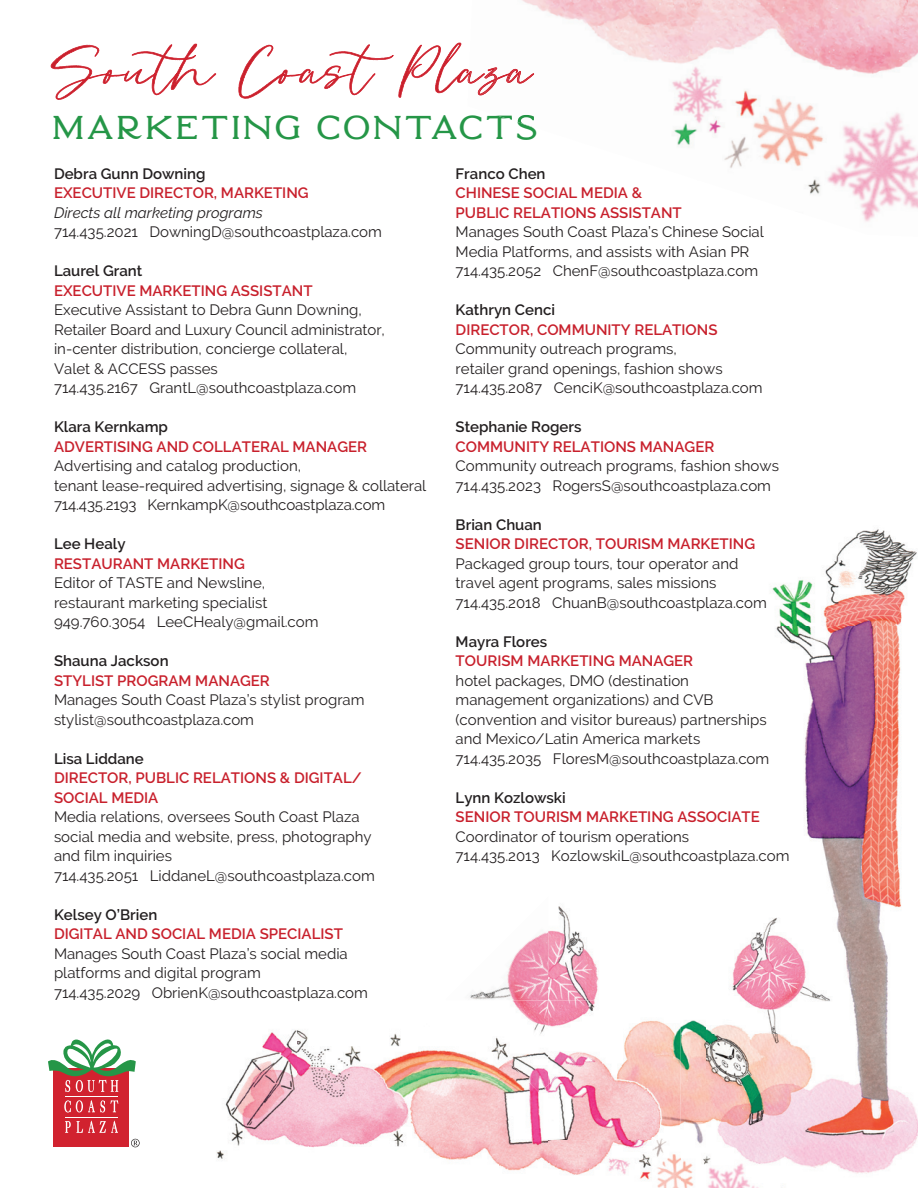
<style>
.page{position:relative;width:918px;height:1188px;background:#fff}
.page>*{position:absolute;margin:0;border:0;box-sizing:border-box;transform-origin:0 0}
.t1{font:77.1px "Golden Script";color:#c8202c}
.t2{font:700 45.9px "Karin";letter-spacing:-.01em;color:#259647}
.t3{font:15px/19.5px "Raleway";color:#231f20}
.t4{font:600 15px/19.5px "Raleway";color:#c8202c}
.t5{font:600 15px "Raleway";color:#231f20}
.t6{font:italic 15px "Raleway";color:#231f20}
</style>
<div class="page">
<img style="left:470px;top:932px;width:78px;height:119px">
<img style="left:772px;top:529px;width:145px;height:302px">
<img style="left:707px;top:831px;width:211px;height:357px">
<img style="left:680px;top:1020px;width:27px;height:168px">
<img style="left:548px;top:869px;width:166px;height:131px">
<svg style="left:51px;top:43px;width:417px;height:57px"></svg>
<img style="left:522px;top:0;width:396px;height:125px">
<img style="left:674px;top:125px;width:244px;height:55px">
<img style="left:808px;top:180px;width:110px;height:42px">
<img style="left:468px;top:43px;width:66px;height:57px">
<img style="left:478px;top:67px;width:56px;height:28px">
<img style="left:496px;top:115px;width:40px;height:12px">
<div style="left:53px;top:1068px;width:76px;height:79px;background:#d1222f"></div>
<hr style="left:65px;top:1096px;width:53px;height:1px;background:#fff">
<svg style="left:64px;top:1100px;width:7px;height:13px"></svg>
<hr style="left:65px;top:1117px;width:53px;height:1px;background:#fff">
<svg style="left:76px;top:1100px;width:7px;height:12px"></svg>
<div style="left:77px;top:1101px;width:5px;height:11px;background:#d1222f;border-radius:50%"></div>
<svg style="left:65px;top:1121px;width:6px;height:12px"></svg>
<svg style="left:88px;top:1100px;width:30px;height:13px"></svg>
<svg style="left:77px;top:1120px;width:41px;height:13px"></svg>
<svg style="left:48px;top:1039px;width:88px;height:53px"></svg>
<svg style="left:131px;top:1139px;width:9px;height:8px"></svg>
<img style="left:216px;top:1000px;width:282px;height:164px">
<img style="left:498px;top:1051px;width:50px;height:120px">
<img style="left:548px;top:1020px;width:132px;height:168px">
<img style="left:548px;top:1000px;width:85px;height:85px">
<img style="left:214px;top:1000px;width:153px;height:1px">
<h1 class="t1" style="left:47px;top:32px;width:487px">South CoastPlaza</h1>
<h2 class="t2" style="left:51px;top:107px;width:490px">Marketing Contacts</h2>
<p class="t5" style="left:54px;top:165px;width:153px">Debra Gunn Downing</p>
<p class="t4" style="left:54px;top:183px;width:256px">EXECUTIVE DIRECTOR, MARKETING</p>
<p class="t6" style="left:54px;top:204px;width:210px">Directs all marketing programs</p>
<p class="t3" style="left:54px;top:222px;width:329px">714.435.2021 DowningD@southcoastplaza.com</p>
<p class="t5" style="left:54px;top:262px;width:90px">Laurel Grant</p>
<p class="t4" style="left:54px;top:281px;width:260px">EXECUTIVE MARKETING ASSISTANT</p>
<p class="t3" style="left:54px;top:300px;width:332px">Executive Assistant to Debra Gunn Downing, Retailer Board and Luxury Council administrator, in-center distribution, concierge collateral, Valet &amp; ACCESS passes<br>714.435.2167 GrantL@southcoastplaza.com</p>
<p class="t5" style="left:54px;top:418px;width:116px">Klara Kernkamp</p>
<p class="t4" style="left:54px;top:437px;width:315px">ADVERTISING AND COLLATERAL MANAGER</p>
<p class="t3" style="left:54px;top:456px;width:374px">Advertising and catalog production,<br>tenant lease-required advertising, signage &amp; collateral<br>714.435.2193 KernkampK@southcoastplaza.com</p>
<p class="t5" style="left:54px;top:535px;width:73px">Lee Healy</p>
<p class="t4" style="left:54px;top:554px;width:192px">RESTAURANT MARKETING</p>
<p class="t3" style="left:54px;top:573px;width:266px">Editor of TASTE and Newsline, restaurant marketing specialist<br>949.760.3054 LeeCHealy@gmail.com</p>
<p class="t5" style="left:54px;top:652px;width:116px">Shauna Jackson</p>
<p class="t4" style="left:54px;top:671px;width:217px">STYLIST PROGRAM MANAGER</p>
<p class="t3" style="left:54px;top:690px;width:312px">Manages South Coast Plaza’s stylist program stylist@southcoastplaza.com</p>
<p class="t5" style="left:54px;top:750px;width:91px">Lisa Liddane</p>
<p class="t4" style="left:54px;top:768px;width:309px">DIRECTOR, PUBLIC RELATIONS &amp; DIGITAL/<br>SOCIAL MEDIA</p>
<p class="t3" style="left:54px;top:807px;width:322px">Media relations, oversees South Coast Plaza social media and website, press, photography and film inquiries<br>714.435.2051 LiddaneL@southcoastplaza.com</p>
<p class="t5" style="left:54px;top:906px;width:105px">Kelsey O’Brien</p>
<p class="t4" style="left:54px;top:924px;width:290px">DIGITAL AND SOCIAL MEDIA SPECIALIST</p>
<p class="t3" style="left:54px;top:944px;width:315px">Manages South Coast Plaza’s social media platforms and digital program<br>714.435.2029 ObrienK@southcoastplaza.com</p>
<p class="t5" style="left:456px;top:165px;width:91px">Franco Chen</p>
<p class="t4" style="left:456px;top:183px;width:228px">CHINESE SOCIAL MEDIA &amp;<br>PUBLIC RELATIONS ASSISTANT</p>
<p class="t3" style="left:456px;top:222px;width:310px">Manages South Coast Plaza’s Chinese Social<br>Media Platforms, and assists with Asian PR<br>714.435.2052 ChenF@southcoastplaza.com</p>
<p class="t5" style="left:456px;top:301px;width:101px">Kathryn Cenci</p>
<p class="t4" style="left:456px;top:320px;width:263px">DIRECTOR, COMMUNITY RELATIONS</p>
<p class="t3" style="left:456px;top:339px;width:309px">Community outreach programs,<br>retailer grand openings, fashion shows<br>714.435.2087 CenciK@southcoastplaza.com</p>
<p class="t5" style="left:456px;top:418px;width:127px">Stephanie Rogers</p>
<p class="t4" style="left:456px;top:437px;width:260px">COMMUNITY RELATIONS MANAGER</p>
<p class="t3" style="left:456px;top:456px;width:325px">Community outreach programs, fashion shows<br>714.435.2023 RogersS@southcoastplaza.com</p>
<p class="t5" style="left:456px;top:516px;width:88px">Brian Chuan</p>
<p class="t4" style="left:456px;top:534px;width:301px">SENIOR DIRECTOR, TOURISM MARKETING</p>
<p class="t3" style="left:456px;top:554px;width:313px">Packaged group tours, tour operator and travel agent programs, sales missions<br>714.435.2018 ChuanB@southcoastplaza.com</p>
<p class="t5" style="left:456px;top:633px;width:93px">Mayra Flores</p>
<p class="t4" style="left:456px;top:651px;width:239px">TOURISM MARKETING MANAGER</p>
<p class="t3" style="left:456px;top:671px;width:315px">hotel packages, DMO (destination management organizations) and CVB (convention and visitor bureaus) partnerships and Mexico/Latin America markets 714.435.2035 FloresM@southcoastplaza.com</p>
<p class="t5" style="left:456px;top:789px;width:112px">Lynn Kozlowski</p>
<p class="t4" style="left:456px;top:807px;width:306px">SENIOR TOURISM MARKETING ASSOCIATE</p>
<p class="t3" style="left:456px;top:827px;width:335px">Coordinator of tourism operations<br>714.435.2013 KozlowskiL@southcoastplaza.com</p>
</div>
